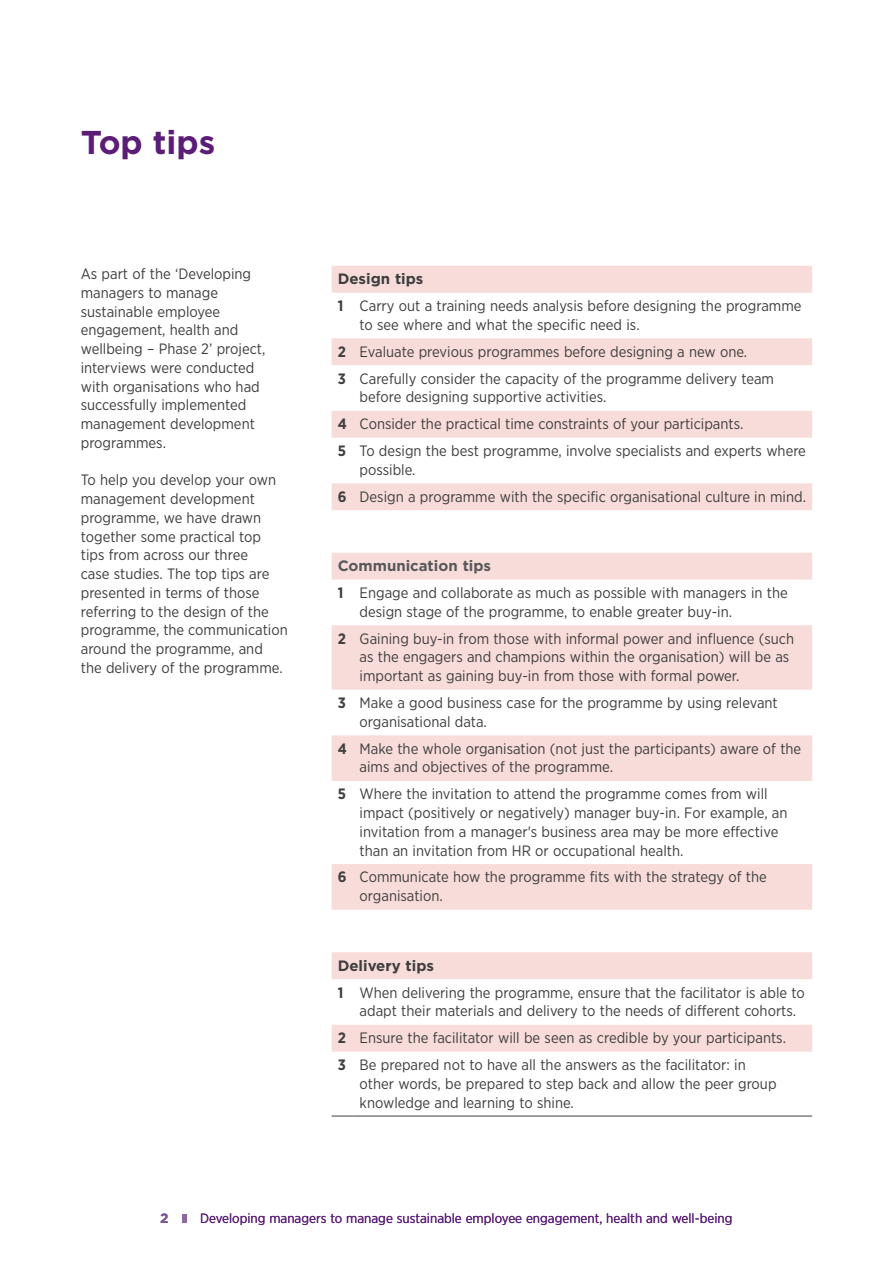
<style>
.page{position:relative;width:893px;height:1263px;background:#fff}
.page>*{position:absolute;margin:0;border:0;box-sizing:border-box;transform-origin:0 0}
.HEAD{font:700 33px "Gotham";color:#5c1d78}
.B_body{font:15px/18.8px "Gotham Narrow";color:#3e3e3f}
.B_body-2{font:700 15px "Gotham";color:#3e3e3f}
.B_body-3{font:700 15px "Gotham";color:#57585a}
.B_body-4{font:700 15px "Gotham Narrow";color:#3e3e3f}
.t1{font:13.5px "Gotham Narrow";color:#5c1d78}
.t2{font:700 13.5px "Gotham";color:#7d5696}
</style>
<div class="page">
<svg style="left:182px;top:1214px;width:5px;height:9px"></svg>
<svg style="left:332px;top:266px;width:480px;height:786px"></svg>
<svg style="left:332px;top:1116px;width:22px;height:1px"></svg>
<hr style="left:354px;top:1116px;width:458px;height:1px;background:#3e3e3f">
<p class="HEAD" style="left:81px;top:120px;width:136px">Top tips</p>
<p class="B_body" style="left:81px;top:264px;width:186px">As part of the ‘Developing managers to manage sustainable employee engagement, health and wellbeing – Phase 2’ project, interviews were conducted with organisations who had successfully implemented management development programmes.</p>
<p class="B_body" style="left:81px;top:470px;width:208px">To help you develop your own management development programme, we have drawn together some practical top tips from across our three<br>case studies. The top tips are presented in terms of those referring to the design of the programme, the communication around the programme, and<br>the delivery of the programme.</p>
<p class="B_body-2" style="left:338px;top:269px;width:87px">Design tips</p>
<p class="B_body-4" style="left:338px;top:296px;width:7px">1</p>
<p class="B_body" style="left:360px;top:296px;width:443px">Carry out a training needs analysis before designing the programme to see where and what the specific need is.</p>
<p class="B_body-4" style="left:338px;top:342px;width:10px">2</p>
<p class="B_body" style="left:360px;top:342px;width:389px">Evaluate previous programmes before designing a new one.</p>
<p class="B_body-4" style="left:338px;top:369px;width:10px">3</p>
<p class="B_body" style="left:360px;top:369px;width:416px">Carefully consider the capacity of the programme delivery team before designing supportive activities.</p>
<p class="B_body-4" style="left:338px;top:414px;width:11px">4</p>
<p class="B_body" style="left:360px;top:414px;width:385px">Consider the practical time constraints of your participants.</p>
<p class="B_body-4" style="left:338px;top:441px;width:10px">5</p>
<p class="B_body" style="left:360px;top:441px;width:448px">To design the best programme, involve specialists and experts where possible.</p>
<p class="B_body-4" style="left:338px;top:487px;width:10px">6</p>
<p class="B_body" style="left:360px;top:487px;width:448px">Design a programme with the specific organisational culture in mind.</p>
<p class="B_body-3" style="left:338px;top:556px;width:155px">Communication tips</p>
<p class="B_body-4" style="left:338px;top:583px;width:7px">1</p>
<p class="B_body" style="left:360px;top:583px;width:430px">Engage and collaborate as much as possible with managers in the design stage of the programme, to enable greater buy-in.</p>
<p class="B_body-4" style="left:338px;top:629px;width:10px">2</p>
<p class="B_body" style="left:360px;top:629px;width:436px">Gaining buy-in from those with informal power and influence (such as the engagers and champions within the organisation) will be as important as gaining buy-in from those with formal power.</p>
<p class="B_body-4" style="left:338px;top:693px;width:10px">3</p>
<p class="B_body" style="left:360px;top:693px;width:420px">Make a good business case for the programme by using relevant organisational data.</p>
<p class="B_body-4" style="left:338px;top:739px;width:11px">4</p>
<p class="B_body" style="left:360px;top:739px;width:443px">Make the whole organisation (not just the participants) aware of the aims and objectives of the programme.</p>
<p class="B_body-4" style="left:338px;top:784px;width:10px">5</p>
<p class="B_body" style="left:360px;top:784px;width:429px">Where the invitation to attend the programme comes from will impact (positively or negatively) manager buy-in. For example, an invitation from a manager's business area may be more effective than an invitation from HR or occupational health.</p>
<p class="B_body-4" style="left:338px;top:867px;width:10px">6</p>
<p class="B_body" style="left:360px;top:867px;width:409px">Communicate how the programme fits with the strategy of the organisation.</p>
<p class="B_body-2" style="left:338px;top:955px;width:98px">Delivery tips</p>
<p class="B_body-4" style="left:338px;top:982px;width:7px">1</p>
<p class="B_body" style="left:360px;top:982px;width:447px">When delivering the programme, ensure that the facilitator is able to adapt their materials and delivery to the needs of different cohorts.</p>
<p class="B_body-4" style="left:338px;top:1028px;width:10px">2</p>
<p class="B_body" style="left:360px;top:1028px;width:428px">Ensure the facilitator will be seen as credible by your participants.</p>
<p class="B_body-4" style="left:338px;top:1055px;width:10px">3</p>
<p class="B_body" style="left:360px;top:1055px;width:418px">Be prepared not to have all the answers as the facilitator: in other words, be prepared to step back and allow the peer group knowledge and learning to shine.</p>
<p class="t2" style="left:160px;top:1209px;width:10px">2</p>
<p class="t1" style="left:200px;top:1209px;width:534px">Developing managers to manage sustainable employee engagement, health and well-being</p>
</div>
